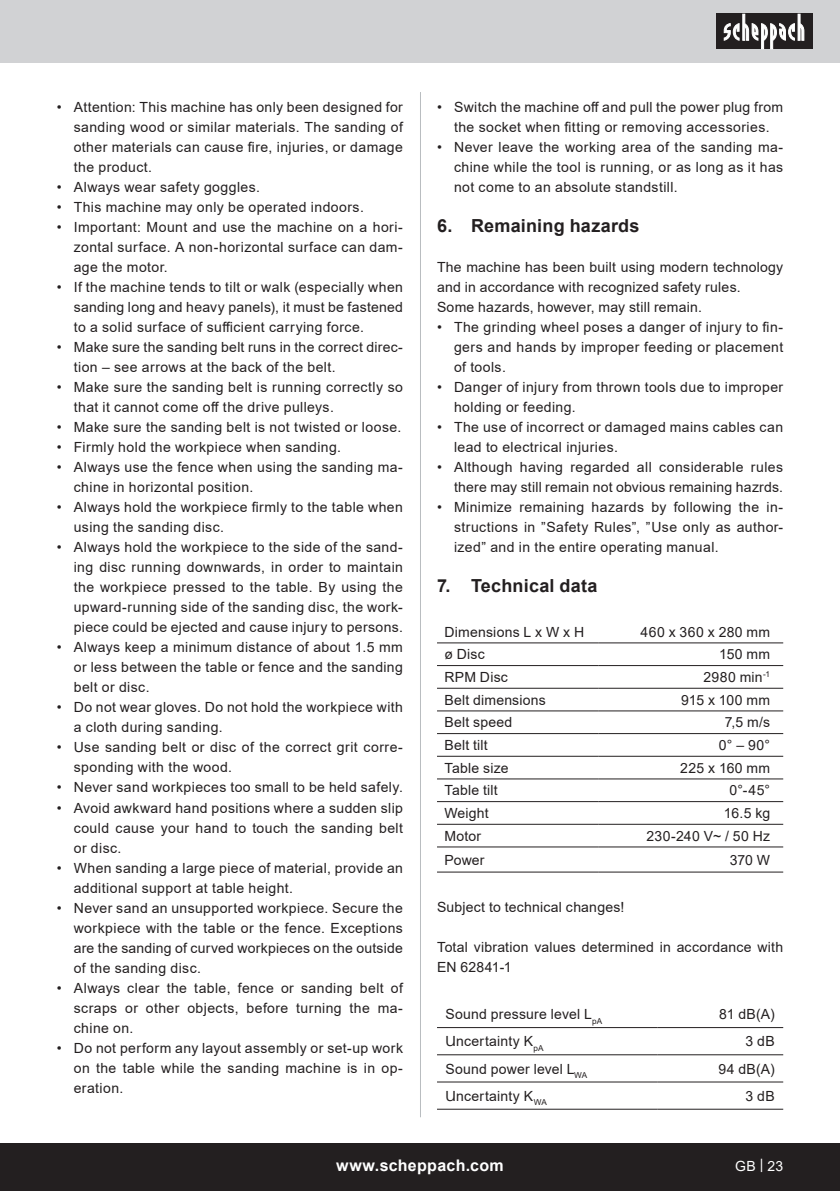
<style>
.page{position:relative;width:840px;height:1191px;background:#fff}
.page>*{position:absolute;margin:0;border:0;box-sizing:border-box;transform-origin:0 0}
.t1{font:700 18px "Arial";letter-spacing:.01em;color:#231f20}
.t2{font:700 16px "Arial";letter-spacing:.02em;color:#fff}
.t3{font:14px/20px "Arial";letter-spacing:.03em;color:#231f20;text-align:justify}
.t4{font:14px "Arial";color:#fff}
</style>
<div class="page">
<div style="left:0;top:0;width:839px;height:63px;background:#d1d2d4"></div>
<div style="left:0;top:1143px;width:839px;height:48px;background:#231f20"></div>
<div style="left:716px;top:14px;width:96px;height:35px;background:#231f20"></div>
<svg style="left:723px;top:14px;width:81px;height:35px"></svg>
<hr style="left:420px;top:92px;width:1px;height:1025px;background:#b9bdc0">
<svg style="left:437px;top:643px;width:345px;height:205px"></svg>
<hr style="left:437px;top:642px;width:161px;height:1px;background:#231f20">
<hr style="left:598px;top:642px;width:184px;height:1px;background:#231f20">
<hr style="left:437px;top:665px;width:161px;height:1px;background:#231f20">
<hr style="left:598px;top:665px;width:184px;height:1px;background:#231f20">
<hr style="left:437px;top:688px;width:161px;height:1px;background:#231f20">
<hr style="left:598px;top:688px;width:184px;height:1px;background:#231f20">
<hr style="left:437px;top:710px;width:161px;height:1px;background:#231f20">
<hr style="left:598px;top:710px;width:184px;height:1px;background:#231f20">
<hr style="left:437px;top:733px;width:161px;height:1px;background:#231f20">
<hr style="left:598px;top:733px;width:184px;height:1px;background:#231f20">
<hr style="left:437px;top:756px;width:161px;height:1px;background:#231f20">
<hr style="left:598px;top:756px;width:184px;height:1px;background:#231f20">
<hr style="left:437px;top:778px;width:161px;height:1px;background:#231f20">
<hr style="left:598px;top:778px;width:184px;height:1px;background:#231f20">
<hr style="left:437px;top:801px;width:161px;height:1px;background:#231f20">
<hr style="left:598px;top:801px;width:184px;height:1px;background:#231f20">
<hr style="left:437px;top:824px;width:161px;height:1px;background:#231f20">
<hr style="left:598px;top:824px;width:184px;height:1px;background:#231f20">
<hr style="left:437px;top:846px;width:161px;height:1px;background:#231f20">
<hr style="left:598px;top:846px;width:184px;height:1px;background:#231f20">
<hr style="left:437px;top:871px;width:161px;height:1px;background:#231f20">
<hr style="left:598px;top:871px;width:184px;height:1px;background:#231f20">
<svg style="left:437px;top:1028px;width:345px;height:55px"></svg>
<hr style="left:437px;top:1027px;width:220px;height:1px;background:#231f20">
<hr style="left:657px;top:1027px;width:125px;height:1px;background:#231f20">
<hr style="left:437px;top:1054px;width:220px;height:1px;background:#231f20">
<hr style="left:657px;top:1054px;width:125px;height:1px;background:#231f20">
<hr style="left:437px;top:1081px;width:220px;height:1px;background:#231f20">
<hr style="left:657px;top:1081px;width:125px;height:1px;background:#231f20">
<hr style="left:437px;top:1108px;width:220px;height:1px;background:#231f20">
<hr style="left:657px;top:1108px;width:125px;height:1px;background:#231f20">
<p class="t3" style="left:74px;top:97px;width:330px;text-indent:-17px">• Attention: This machine has only been designed for sanding wood or similar materials. The sanding of other materials can cause fire, injuries, or damage the product.</p>
<p class="t3" style="left:57px;top:177px;width:205px">• Always wear safety goggles.</p>
<p class="t3" style="left:57px;top:197px;width:308px">• This machine may only be operated indoors.</p>
<p class="t3" style="left:74px;top:217px;width:330px;text-indent:-17px">• Important: Mount and use the machine on a hori&shy;zontal surface. A non-horizontal surface can dam&shy;age the motor.</p>
<p class="t3" style="left:74px;top:277px;width:330px;text-indent:-17px">• If the machine tends to tilt or walk (especially when sanding long and heavy panels), it must be fastened to a solid surface of sufficient carrying force.</p>
<p class="t3" style="left:74px;top:337px;width:330px;text-indent:-17px">• Make sure the sanding belt runs in the correct direc&shy;tion – see arrows at the back of the belt.</p>
<p class="t3" style="left:74px;top:377px;width:330px;text-indent:-17px">• Make sure the sanding belt is running correctly so that it cannot come off the drive pulleys.</p>
<p class="t3" style="left:57px;top:417px;width:346px">• Make sure the sanding belt is not twisted or loose.</p>
<p class="t3" style="left:57px;top:437px;width:286px">• Firmly hold the workpiece when sanding.</p>
<p class="t3" style="left:74px;top:457px;width:330px;text-indent:-17px">• Always use the fence when using the sanding ma&shy;chine in horizontal position.</p>
<p class="t3" style="left:74px;top:497px;width:330px;text-indent:-17px">• Always hold the workpiece firmly to the table when using the sanding disc.</p>
<p class="t3" style="left:74px;top:537px;width:330px;text-indent:-17px">• Always hold the workpiece to the side of the sand&shy;ing disc running downwards, in order to maintain the workpiece pressed to the table. By using the upward-running side of the sanding disc, the work&shy;piece could be ejected and cause injury to persons.</p>
<p class="t3" style="left:74px;top:637px;width:330px;text-indent:-17px">• Always keep a minimum distance of about 1.5 mm or less between the table or fence and the sanding belt or disc.</p>
<p class="t3" style="left:74px;top:697px;width:330px;text-indent:-17px">• Do not wear gloves. Do not hold the workpiece with a cloth during sanding.</p>
<p class="t3" style="left:74px;top:737px;width:330px;text-indent:-17px">• Use sanding belt or disc of the correct grit corre&shy;sponding with the wood.</p>
<p class="t3" style="left:57px;top:777px;width:347px">• Never sand workpieces too small to be held safely.</p>
<p class="t3" style="left:74px;top:797px;width:330px;text-indent:-17px">• Avoid awkward hand positions where a sudden slip could cause your hand to touch the sanding belt or disc.</p>
<p class="t3" style="left:74px;top:857px;width:330px;text-indent:-17px">• When sanding a large piece of material, provide an additional support at table height.</p>
<p class="t3" style="left:74px;top:897px;width:330px;text-indent:-17px">• Never sand an unsupported workpiece. Secure the workpiece with the table or the fence. Exceptions are the sanding of curved workpieces on the outside of the sanding disc.</p>
<p class="t3" style="left:74px;top:977px;width:330px;text-indent:-17px">• Always clear the table, fence or sanding belt of scraps or other objects, before turning the ma&shy;chine on.</p>
<p class="t3" style="left:74px;top:1037px;width:330px;text-indent:-17px">• Do not perform any layout assembly or set-up work on the table while the sanding machine is in op&shy;eration.</p>
<p class="t3" style="left:437px;top:97px;width:347px;text-align:center">• Switch the machine off and pull the power plug from the socket when fitting or removing accessories.</p>
<p class="t3" style="left:454px;top:137px;width:330px;text-indent:-17px">• Never leave the working area of the sanding ma&shy;chine while the tool is running, or as long as it has not come to an absolute standstill.</p>
<p class="t1" style="left:437px;top:213px;width:204px">6. Remaining hazards</p>
<p class="t3" style="left:437px;top:257px;width:347px;text-align:left">The machine has been built using modern technology and in accordance with recognized safety rules.<br>Some hazards, however, may still remain.</p>
<p class="t3" style="left:454px;top:317px;width:330px;text-indent:-17px">• The grinding wheel poses a danger of injury to fin&shy;gers and hands by improper feeding or placement of tools.</p>
<p class="t3" style="left:454px;top:377px;width:330px;text-indent:-17px">• Danger of injury from thrown tools due to improper holding or feeding.</p>
<p class="t3" style="left:454px;top:417px;width:330px;text-indent:-17px">• The use of incorrect or damaged mains cables can lead to electrical injuries.</p>
<p class="t3" style="left:437px;top:457px;width:347px;text-align:right">• Although having regarded all considerable rules there may still remain not obvious remaining hazrds.</p>
<p class="t3" style="left:454px;top:497px;width:330px;text-indent:-17px">• Minimize remaining hazards by following the in&shy;structions in ”Safety Rules”, ”Use only as author&shy;ized” and in the entire operating manual.</p>
<p class="t1" style="left:437px;top:573px;width:162px">7. Technical data</p>
<p class="t3" style="left:444px;top:621px;width:141px">Dimensions L x W x H</p>
<p class="t3" style="left:640px;top:621px;width:131px">460 x 360 x 280 mm</p>
<p class="t3" style="left:444px;top:644px;width:42px">ø Disc</p>
<p class="t3" style="left:718px;top:644px;width:52px">150 mm</p>
<p class="t3" style="left:444px;top:667px;width:65px">RPM Disc</p>
<p class="t3" style="left:703px;top:667px;width:68px">2980 min<sup>-1</sup></p>
<p class="t3" style="left:444px;top:689px;width:103px">Belt dimensions</p>
<p class="t3" style="left:680px;top:689px;width:90px">915 x 100 mm</p>
<p class="t3" style="left:444px;top:712px;width:69px">Belt speed</p>
<p class="t3" style="left:724px;top:712px;width:47px">7,5 m/s</p>
<p class="t3" style="left:444px;top:735px;width:45px">Belt tilt</p>
<p class="t3" style="left:718px;top:735px;width:53px">0° – 90°</p>
<p class="t3" style="left:444px;top:757px;width:66px">Table size</p>
<p class="t3" style="left:680px;top:757px;width:91px">225 x 160 mm</p>
<p class="t3" style="left:444px;top:780px;width:55px">Table tilt</p>
<p class="t3" style="left:729px;top:780px;width:42px">0°-45°</p>
<p class="t3" style="left:444px;top:803px;width:46px">Weight</p>
<p class="t3" style="left:723px;top:803px;width:48px">16.5 kg</p>
<p class="t3" style="left:444px;top:825px;width:38px">Motor</p>
<p class="t3" style="left:646px;top:825px;width:125px">230-240 V~ / 50 Hz</p>
<p class="t3" style="left:444px;top:849px;width:42px">Power</p>
<p class="t3" style="left:729px;top:849px;width:42px">370 W</p>
<p class="t3" style="left:437px;top:897px;width:189px">Subject to technical changes!</p>
<p class="t3" style="left:437px;top:937px;width:347px">Total vibration values determined in accordance with<br>EN 62841-1</p>
<p class="t3" style="left:445px;top:1004px;width:158px">Sound pressure level L<sub>pA</sub></p>
<p class="t3" style="left:718px;top:1004px;width:57px">81 dB(A)</p>
<p class="t3" style="left:445px;top:1031px;width:100px">Uncertainty K<sub>pA</sub></p>
<p class="t3" style="left:745px;top:1031px;width:31px">3 dB</p>
<p class="t3" style="left:445px;top:1058px;width:143px">Sound power level L<sub>WA</sub></p>
<p class="t3" style="left:718px;top:1058px;width:58px">94 dB(A)</p>
<p class="t3" style="left:445px;top:1085px;width:103px">Uncertainty K<sub>WA</sub></p>
<p class="t3" style="left:745px;top:1085px;width:31px">3 dB</p>
<p class="t2" style="left:336px;top:1154px;width:169px">www.scheppach.com</p>
<p class="t4" style="left:734px;top:1156px;width:49px">GB | 23</p>
</div>
